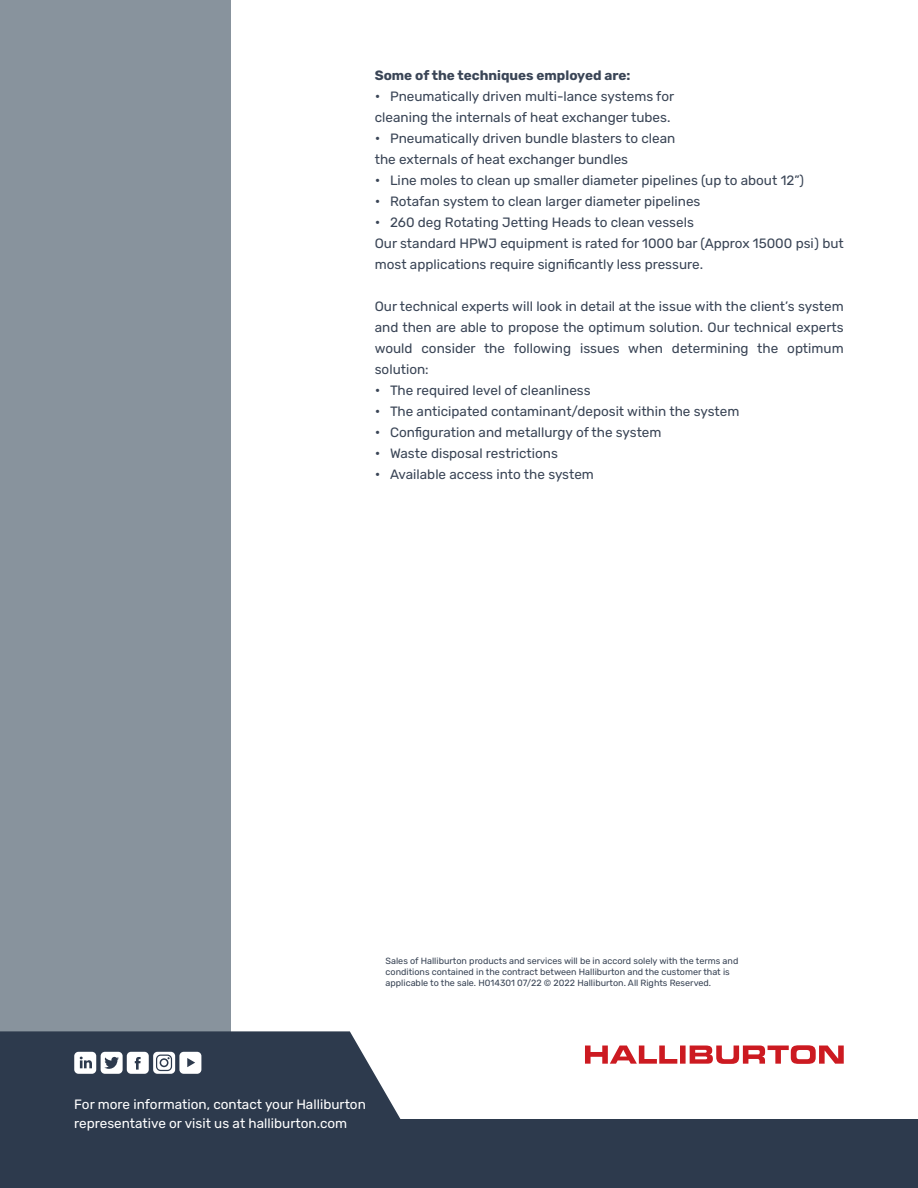
<style>
.page{position:relative;width:918px;height:1188px;background:#fff}
.page>*{position:absolute;margin:0;border:0;box-sizing:border-box;transform-origin:0 0}
.t1{font:13.5px/21px "Rubik";color:#3a4556}
.t2{font:13.5px/19.5px "Rubik";color:#fff}
.t3{font:700 13.5px "Rubik";color:#3a4556}
.t4{font:9px/10.8px "Rubik";color:#3a4556}
.s1{font-size:15px}
</style>
<div class="page">
<div style="left:0;top:0;width:230px;height:1070px;background:#88939d"></div>
<div style="left:0;top:1120px;width:918px;height:68px;background:#2d3a4d"></div>
<svg style="left:0;top:1031px;width:403px;height:89px;background:#475263"></svg>
<svg style="left:585px;top:1045px;width:259px;height:19px"></svg>
<p class="t3" style="left:375px;top:68px;width:257px">Some of the techniques employed are:</p>
<p class="t1" style="left:375px;top:86px;width:301px"><span class="s1">•</span> Pneumatically driven multi-lance systems for cleaning the internals of heat exchanger tubes.</p>
<p class="t1" style="left:375px;top:128px;width:302px"><span class="s1">•</span> Pneumatically driven bundle blasters to clean the externals of heat exchanger bundles</p>
<p class="t1" style="left:375px;top:170px;width:431px"><span class="s1">•</span> Line moles to clean up smaller diameter pipelines (up to about 12”)</p>
<p class="t1" style="left:375px;top:191px;width:327px"><span class="s1">•</span> Rotafan system to clean larger diameter pipelines</p>
<p class="t1" style="left:375px;top:212px;width:321px"><span class="s1">•</span> 260 deg Rotating Jetting Heads to clean vessels</p>
<p class="t1" style="left:375px;top:233px;width:471px">Our standard HPWJ equipment is rated for 1000 bar (Approx 15000 psi) but most applications require significantly less pressure.</p>
<p class="t1" style="left:375px;top:296px;width:471px;text-align:justify">Our technical experts will look in detail at the issue with the client’s system and then are able to propose the optimum solution. Our technical experts would consider the following issues when determining the optimum solution:</p>
<p class="t1" style="left:375px;top:380px;width:217px"><span class="s1">•</span> The required level of cleanliness</p>
<p class="t1" style="left:375px;top:401px;width:366px"><span class="s1">•</span> The anticipated contaminant/deposit within the system</p>
<p class="t1" style="left:375px;top:422px;width:288px"><span class="s1">•</span> Configuration and metallurgy of the system</p>
<p class="t1" style="left:375px;top:443px;width:185px"><span class="s1">•</span> Waste disposal restrictions</p>
<p class="t1" style="left:375px;top:464px;width:221px"><span class="s1">•</span> Available access into the system</p>
<p class="t4" style="left:386px;top:956px;width:354px">Sales of Halliburton products and services will be in accord solely with the terms and conditions contained in the contract between Halliburton and the customer that is applicable to the sale. H014301 07/22 © 2022 Halliburton. All Rights Reserved.</p>
<p class="t2" style="left:74px;top:1095px;width:293px">For more information, contact your Halliburton representative or visit us at halliburton.com</p>
</div>
